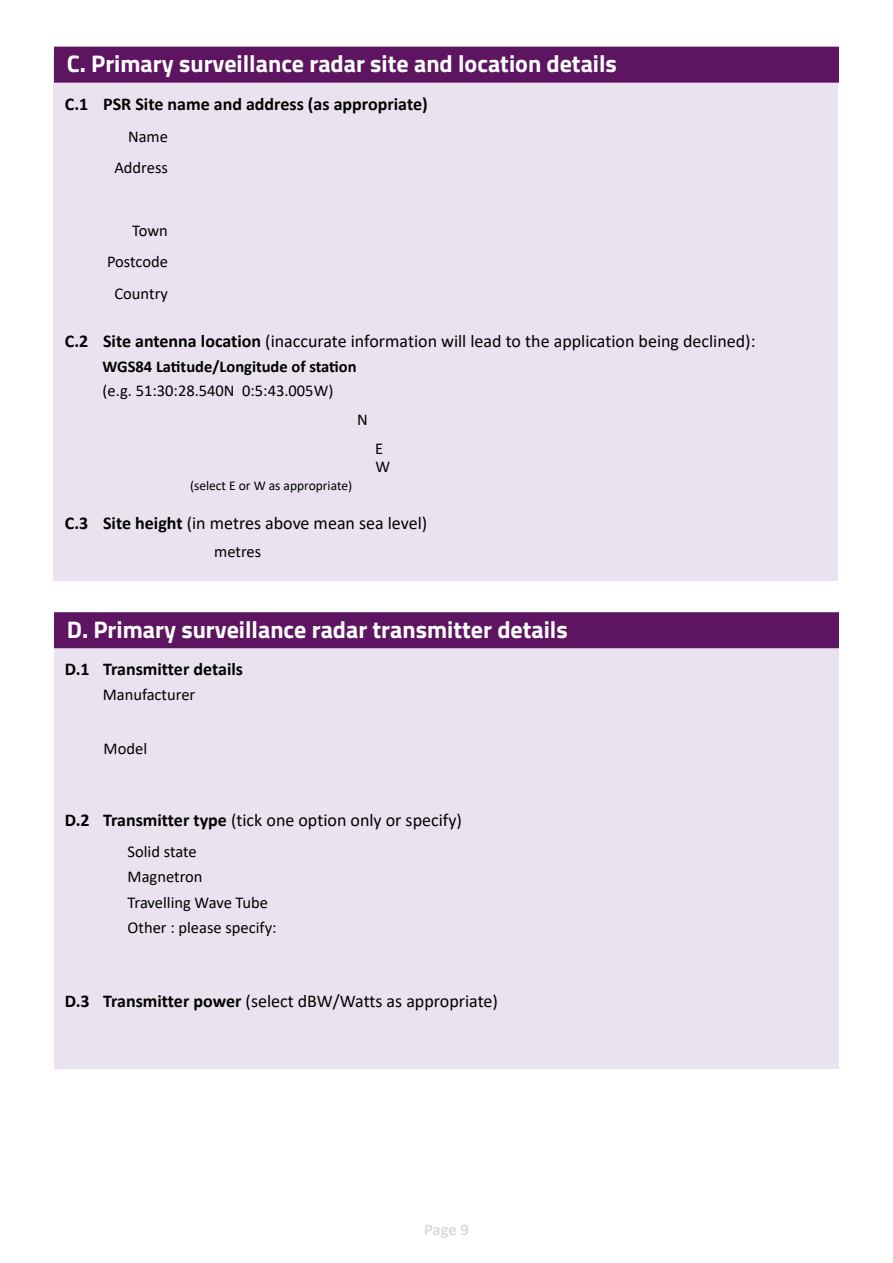
<style>
.page{position:relative;width:893px;height:1263px;background:#fff}
.page>*{position:absolute;margin:0;border:0;box-sizing:border-box;transform-origin:0 0}
.H2_-_section_title{font:700 24px "Titillium";color:#fff}
.t1{font:18px "Calibri";color:#000}
.p_-_question_-_12pt{font:700 18px "Calibri";color:#000}
.t2{font:16.5px/25.5px "Calibri";color:#000}
.t3{font:700 16.5px "Calibri";color:#000}
.t4{font:700 16.5px "Calibri";color:#dadada}
.t5{font:13.5px "Calibri";color:#000}
.s1{font-weight:700}
</style>
<div class="page">
<div style="left:53px;top:54px;width:785px;height:526px;background:#eae3ef"></div>
<div style="left:54px;top:625px;width:785px;height:443px;background:#eae3ef"></div>
<div style="left:54px;top:47px;width:785px;height:36px;background:#5d1561"></div>
<div style="left:54px;top:612px;width:785px;height:36px;background:#5d1561"></div>
<h2 class="H2_-_section_title" style="left:67px;top:45px;width:552px">C. Primary surveillance radar site and location details</h2>
<h3 class="p_-_question_-_12pt" style="left:65px;top:91px;width:364px">C.1 PSR Site name and address (as appropriate)</h3>
<p class="t2" style="left:128px;top:123px;width:41px">Name</p>
<p class="t2" style="left:114px;top:154px;width:55px">Address</p>
<p class="t2" style="left:132px;top:217px;width:37px">Town</p>
<p class="t2" style="left:107px;top:248px;width:62px">Postcode</p>
<p class="t2" style="left:114px;top:280px;width:55px">Country</p>
<p class="t1" style="left:65px;top:328px;width:692px"><span class="s1">C.2 Site antenna location</span> (inaccurate information will lead to the application being declined):</p>
<p class="t3" style="left:102px;top:355px;width:256px">WGS84 Latitude/Longitude of station</p>
<p class="t2" style="left:102px;top:378px;width:232px">(e.g. 51:30:28.540N 0:5:43.005W)</p>
<p class="t2" style="left:357px;top:406px;width:12px">N</p>
<p class="t5" style="left:190px;top:476px;width:164px">(select E or W as appropriate)</p>
<p class="t2" style="left:375px;top:439px;width:16px;line-height:18px">E<br>W</p>
<p class="t1" style="left:65px;top:510px;width:364px"><span class="s1">C.3 Site height</span> (in metres above mean sea level)</p>
<p class="t2" style="left:214px;top:538px;width:49px">metres</p>
<h2 class="H2_-_section_title" style="left:67px;top:611px;width:502px">D. Primary surveillance radar transmitter details</h2>
<h3 class="p_-_question_-_12pt" style="left:65px;top:656px;width:180px">D.1 Transmitter details</h3>
<p class="t2" style="left:103px;top:681px;width:94px">Manufacturer</p>
<p class="t2" style="left:104px;top:735px;width:45px">Model</p>
<p class="t1" style="left:65px;top:808px;width:399px"><span class="s1">D.2 Transmitter type</span> (tick one option only or specify)</p>
<p class="t2" style="left:128px;top:838px;width:151px">Solid state<br>Magnetron<br>Travelling Wave Tube<br>Other : please specify:</p>
<p class="t1" style="left:65px;top:989px;width:435px"><span class="s1">D.3 Transmitter power</span> (select dBW/Watts as appropriate)</p>
<p class="t4" style="left:424px;top:1218px;width:46px">Page 9</p>
</div>
